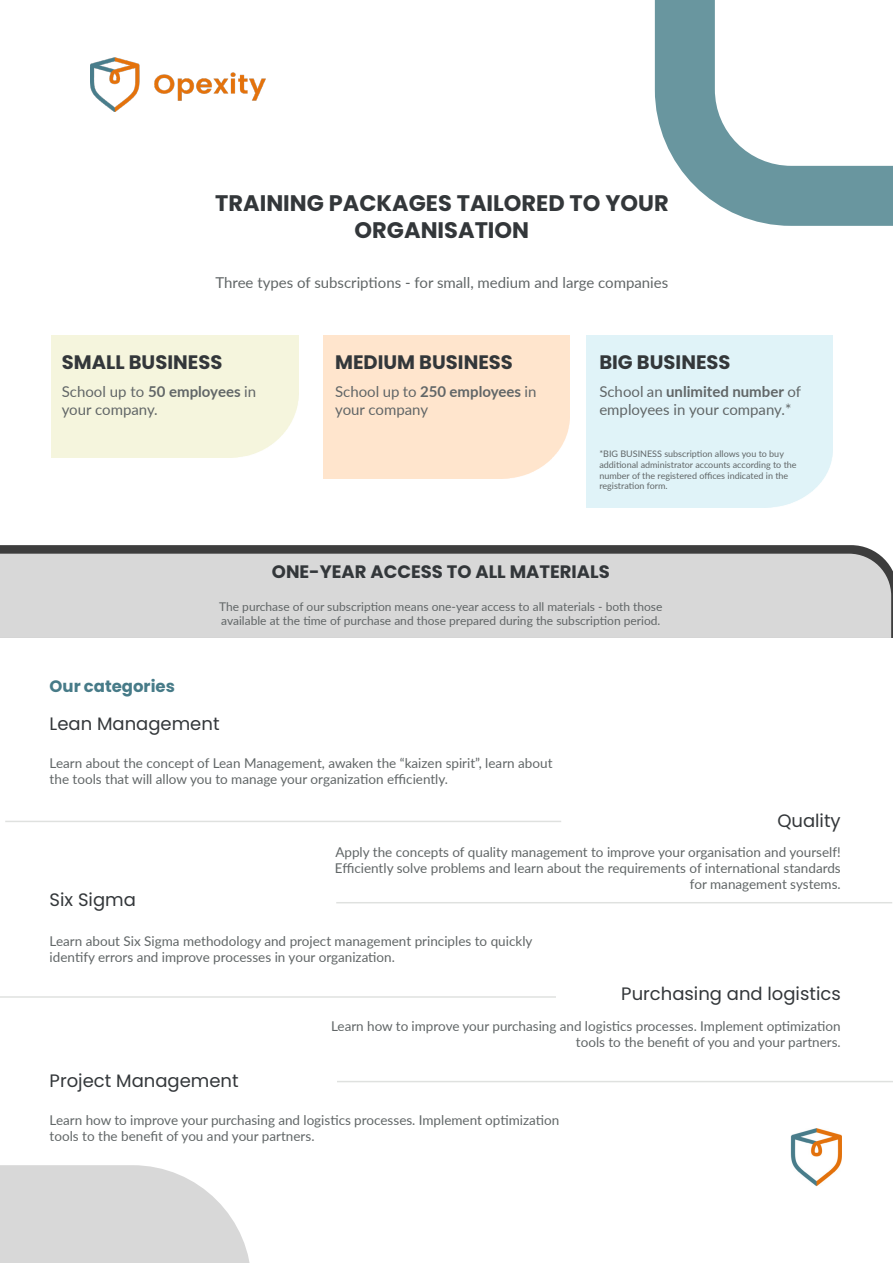
<style>
.page{position:relative;width:893px;height:1263px;background:#fff}
.page>*{position:absolute;margin:0;border:0;box-sizing:border-box;transform-origin:0 0}
.t1{font:700 22.5px/27px "Poppins";color:#33373a;text-align:center}
.t2{font:700 19.5px "Poppins";color:#33373a}
.t3{font:18px "Poppins";color:#33373a}
.t4{font:700 18px "Poppins";color:#33373a}
.t5{font:700 16.5px "Poppins";color:#477b88}
.t6{font:15px/18px "Lato";color:#616667}
.t7{font:13.5px/16.2px "Lato";color:#616667}
.t8{font:12px/14.4px "Lato";color:#616667}
.t9{font:9px/10.8px "Lato";color:#616667}
.s1{font-weight:700}
</style>
<div class="page">
<svg style="left:0;top:545px;width:893px;height:93px;background:#4a4a4a"></svg>
<div style="left:0;top:554px;width:891px;height:84px;background:#d8d8d8"></div>
<img style="left:90px;top:57px;width:176px;height:55px">
<img style="left:790px;top:1128px;width:52px;height:59px">
<svg style="left:654px;top:0;width:239px;height:226px"></svg>
<svg style="left:0;top:1165px;width:250px;height:98px;background:#dcdcdc"></svg>
<hr style="left:5px;top:821px;width:556px;height:1px;background:#dbdddb">
<hr style="left:0;top:996px;width:556px;height:2px;background:#dbdddb">
<hr style="left:337px;top:1081px;width:556px;height:1px;background:#dbdddb">
<hr style="left:336px;top:902px;width:556px;height:1px;background:#dbdddb">
<p class="t1" style="left:215px;top:190px;width:455px">TRAINING PACKAGES TAILORED TO YOUR<br>ORGANISATION</p>
<p class="t6" style="left:215px;top:273px;width:454px">Three types of subscriptions - for small, medium and large companies</p>
<p class="t2" style="left:62px;top:351px;width:162px">SMALL BUSINESS</p>
<p class="t2" style="left:335px;top:351px;width:179px">MEDIUM BUSINESS</p>
<p class="t2" style="left:599px;top:351px;width:133px">BIG BUSINESS</p>
<p class="t6" style="left:62px;top:382px;width:196px">School up to <span class="s1">50 employees</span> in your company.</p>
<p class="t6" style="left:335px;top:382px;width:203px">School up to <span class="s1">250 employees</span> in your company</p>
<p class="t6" style="left:599px;top:382px;width:203px">School an <span class="s1">unlimited number</span> of employees in your company.*</p>
<p class="t9" style="left:599px;top:448px;width:199px">*BIG BUSINESS subscription allows you to buy additional administrator accounts according to the number of the registered offices indicated in the registration form.</p>
<p class="t4" style="left:272px;top:561px;width:339px">ONE-YEAR ACCESS TO ALL MATERIALS</p>
<p class="t5" style="left:50px;top:677px;width:127px">Our categories</p>
<p class="t8" style="left:219px;top:599px;width:445px">The purchase of our subscription means one-year access to all materials - both those available at the time of purchase and those prepared during the subscription period.</p>
<p class="t3" style="left:50px;top:713px;width:171px">Lean Management</p>
<p class="t7" style="left:50px;top:754px;width:504px">Learn about the concept of Lean Management, awaken the “kaizen spirit”, learn about the tools that will allow you to manage your organization efficiently.</p>
<p class="t3" style="left:777px;top:810px;width:65px">Quality</p>
<p class="t3" style="left:50px;top:890px;width:88px">Six Sigma</p>
<p class="t7" style="left:335px;top:843px;width:507px;text-align:right">Apply the concepts of quality management to improve your organisation and yourself!<br>Efficiently solve problems and learn about the requirements of international standards for management systems.</p>
<p class="t7" style="left:50px;top:932px;width:484px">Learn about Six Sigma methodology and project management principles to quickly identify errors and improve processes in your organization.</p>
<p class="t3" style="left:621px;top:983px;width:221px">Purchasing and logistics</p>
<p class="t3" style="left:50px;top:1070px;width:191px">Project Management</p>
<p class="t7" style="left:331px;top:1017px;width:511px;text-align:right">Learn how to improve your purchasing and logistics processes. Implement optimization tools to the benefit of you and your partners.</p>
<p class="t7" style="left:50px;top:1111px;width:511px">Learn how to improve your purchasing and logistics processes. Implement optimization tools to the benefit of you and your partners.</p>
</div>
